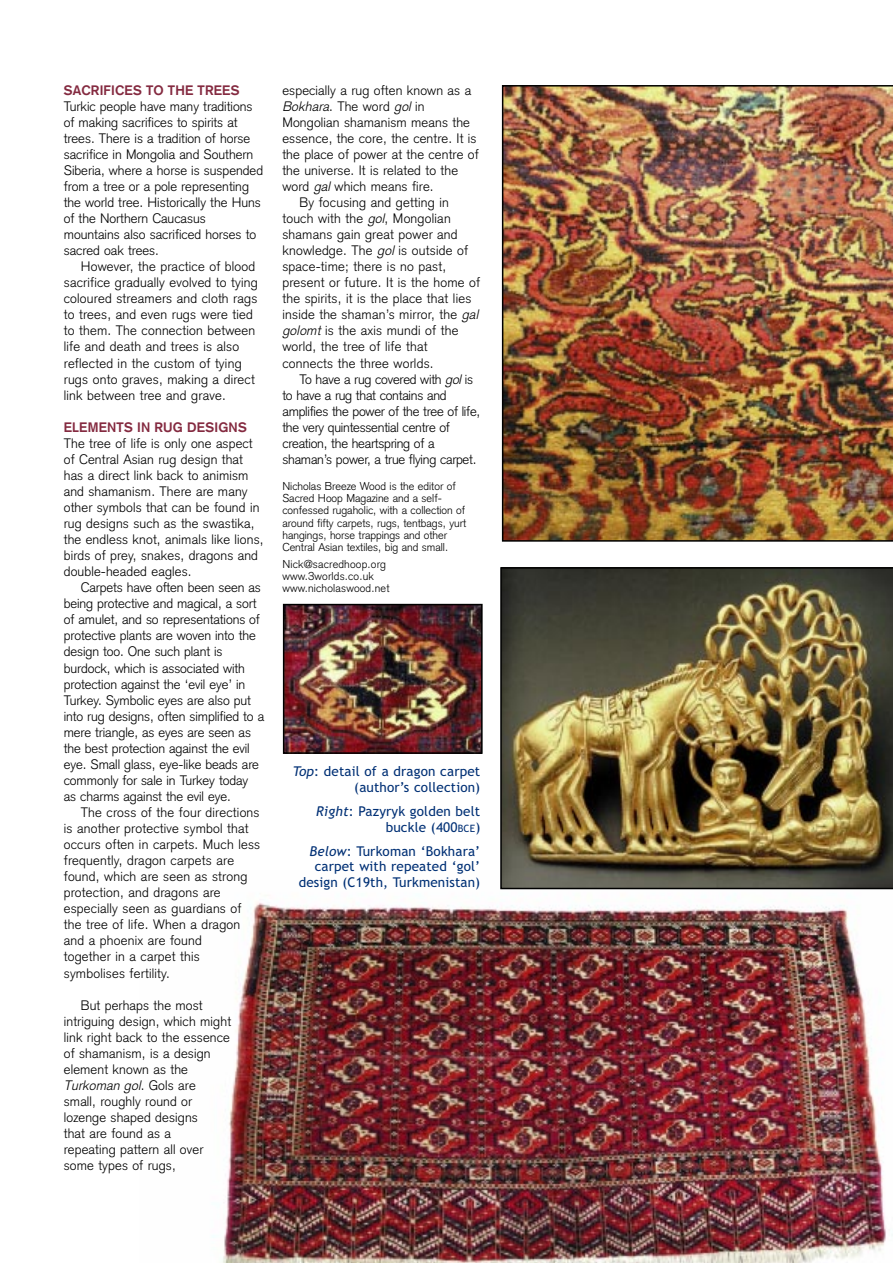
<style>
.page{position:relative;width:893px;height:1263px;background:#fff}
.page>*{position:absolute;margin:0;border:0;box-sizing:border-box;transform-origin:0 0}
.t1{font:300 13.5px/16px "Akzidenz Grotesk";letter-spacing:.01em;color:#000}
.t2{font:300 13.5px "Akzidenz Grotesk";letter-spacing:-.015em;color:#000}
.t3{font:13.5px/15.8px "Trebuchet MS";letter-spacing:.01em;color:#003075;text-align:right}
.t4{font:700 13.5px "Akzidenz Grotesk";letter-spacing:.015em;color:#842a40}
.t5{font:italic 300 13.5px "Akzidenz Grotesk";color:#000}
.t6{font:300 11.25px/12.3px "Akzidenz Grotesk";color:#000}
.s1{font-style:italic}
.s2{font-style:normal}
.s3{font-size:10.2px}
</style>
<div class="page">
<img style="left:213px;top:889px;width:680px;height:374px">
<img style="left:500px;top:567px;width:393px;height:322px">
<img style="left:502px;top:85px;width:391px;height:457px">
<img style="left:286px;top:607px;width:194px;height:144px">
<div style="left:283px;top:604px;width:200px;height:150px;border:2px solid #000"></div>
<p class="t4" style="left:64px;top:85px;width:177px">SACRIFICES TO THE TREES</p>
<p class="t1" style="left:64px;top:100px;width:201px">Turkic people have many traditions of making sacrifices to spirits at trees. There is a tradition of horse sacrifice in Mongolia and Southern<br>Siberia, where a horse is suspended from a tree or a pole representing the world tree. Historically the Huns of the Northern Caucasus mountains also sacrificed horses to sacred oak trees.</p>
<p class="t1" style="left:64px;top:260px;width:196px;text-indent:17px">However, the practice of blood sacrifice gradually evolved to tying coloured streamers and cloth rags to trees, and even rugs were tied to them. The connection between life and death and trees is also reflected in the custom of tying rugs onto graves, making a direct link between tree and grave.</p>
<p class="t4" style="left:64px;top:422px;width:184px">ELEMENTS IN RUG DESIGNS</p>
<p class="t1" style="left:64px;top:437px;width:201px">The tree of life is only one aspect of Central Asian rug design that has a direct link back to animism and shamanism. There are many other symbols that can be found in rug designs such as the swastika, the endless knot, animals like lions, birds of prey, snakes, dragons and double-headed eagles.</p>
<p class="t1" style="left:64px;top:581px;width:202px;text-indent:17px">Carpets have often been seen as being protective and magical, a sort of amulet, and so representations of protective plants are woven into the design too. One such plant is burdock, which is associated with protection against the ‘evil eye’ in Turkey. Symbolic eyes are also put into rug designs, often simplified to a mere triangle, as eyes are seen as the best protection against the evil eye. Small glass, eye-like beads are commonly for sale in Turkey today<br>as charms against the evil eye.</p>
<p class="t1" style="left:64px;top:806px;width:198px;text-indent:17px">The cross of the four directions is another protective symbol that occurs often in carpets. Much less frequently, dragon carpets are found, which are seen as strong protection, and dragons are especially seen as guardians of the tree of life. When a dragon and a phoenix are found<br>together in a carpet this symbolises fertility.</p>
<p class="t1" style="left:64px;top:998px;width:169px;text-indent:17px">But perhaps the most intriguing design, which might link right back to the essence of shamanism, is a design element known as the<br><span class="s1">Turkoman gol</span>. G o l s a re small, roughly round or lozenge shaped designs<br>that are found as a<br>repeating pattern all over some types of rugs,</p>
<p class="t1" style="left:282px;top:83px;width:190px">especially a rug often known as a</p>
<p class="t5" style="left:282px;top:101px;width:144px">Bokhara<span class="s2">. The word</span> gol <span class="s2">in</span></p>
<p class="t1" style="left:282px;top:116px;width:189px">Mongolian shamanism means the</p>
<p class="t1" style="left:282px;top:132px;width:196px">essence, the core, the centre. It is</p>
<p class="t1" style="left:282px;top:148px;width:198px">the place of power at the centre of</p>
<p class="t1" style="left:282px;top:164px;width:177px">the universe. It is related to the</p>
<p class="t1" style="left:282px;top:180px;width:153px">word <span class="s1">gal</span> which means fire.</p>
<p class="t1" style="left:299px;top:196px;width:151px">By focusing and getting in</p>
<p class="t1" style="left:282px;top:212px;width:170px">touch with the <span class="s1">gol</span>, Mongolian</p>
<p class="t1" style="left:282px;top:228px;width:177px">shamans gain great power and</p>
<p class="t1" style="left:282px;top:244px;width:187px">knowledge. The <span class="s1">gol</span> is outside of</p>
<p class="t1" style="left:282px;top:260px;width:165px">space-time; there is no past,</p>
<p class="t1" style="left:282px;top:276px;width:199px">present or future. It is the home of</p>
<p class="t1" style="left:282px;top:292px;width:190px">the spirits, it is the place that lies</p>
<p class="t1" style="left:282px;top:308px;width:200px">inside the shaman’s mirror, the <span class="s1">gal</span></p>
<p class="t1" style="left:282px;top:324px;width:178px"><span class="s1">golomt</span> is the axis mundi of the</p>
<p class="t1" style="left:282px;top:340px;width:147px">world, the tree of life that</p>
<p class="t1" style="left:282px;top:356px;width:153px">connects the three worlds.</p>
<p class="t2" style="left:299px;top:374px;width:175px">To have a rug covered with <span class="s1">gol</span>is</p>
<p class="t2" style="left:282px;top:390px;width:166px">to have a rug that contains and</p>
<p class="t2" style="left:282px;top:406px;width:199px">amplifies the power of the tree of life,</p>
<p class="t2" style="left:282px;top:422px;width:169px">the very quintessential centre of</p>
<p class="t2" style="left:282px;top:438px;width:154px">creation, the heartspring of a</p>
<p class="t2" style="left:282px;top:454px;width:196px">shaman’s power, a true flying carpet.</p>
<p class="t6" style="left:282px;top:481px;width:185px">Nicholas Breeze Wood is the editor of Sacred Hoop Magazine and a self&shy;confessed rugaholic, with a collection of around fifty carpets, rugs, tentbags, yurt hangings, horse trappings and other Central Asian textiles, big and small.</p>
<p class="t6" style="left:282px;top:559px;width:109px">Nick@sacredhoop.org www.3worlds.co.uk www.nicholaswood.net</p>
<p class="t3" style="left:293px;top:765px;width:189px"><span class="s1">Top</span>: detail of a dragon carpet (author’s collection)</p>
<p class="t3" style="left:316px;top:804px;width:166px"><span class="s1">Right</span>: Pazyryk golden belt buckle (400<span class="s3">BCE</span>)</p>
<p class="t3" style="left:299px;top:844px;width:183px"><span class="s1">Below</span>: Turkoman ‘Bokhara’ carpet with repeated ‘gol’ design (C19th, Turkmenistan)</p>
</div>
